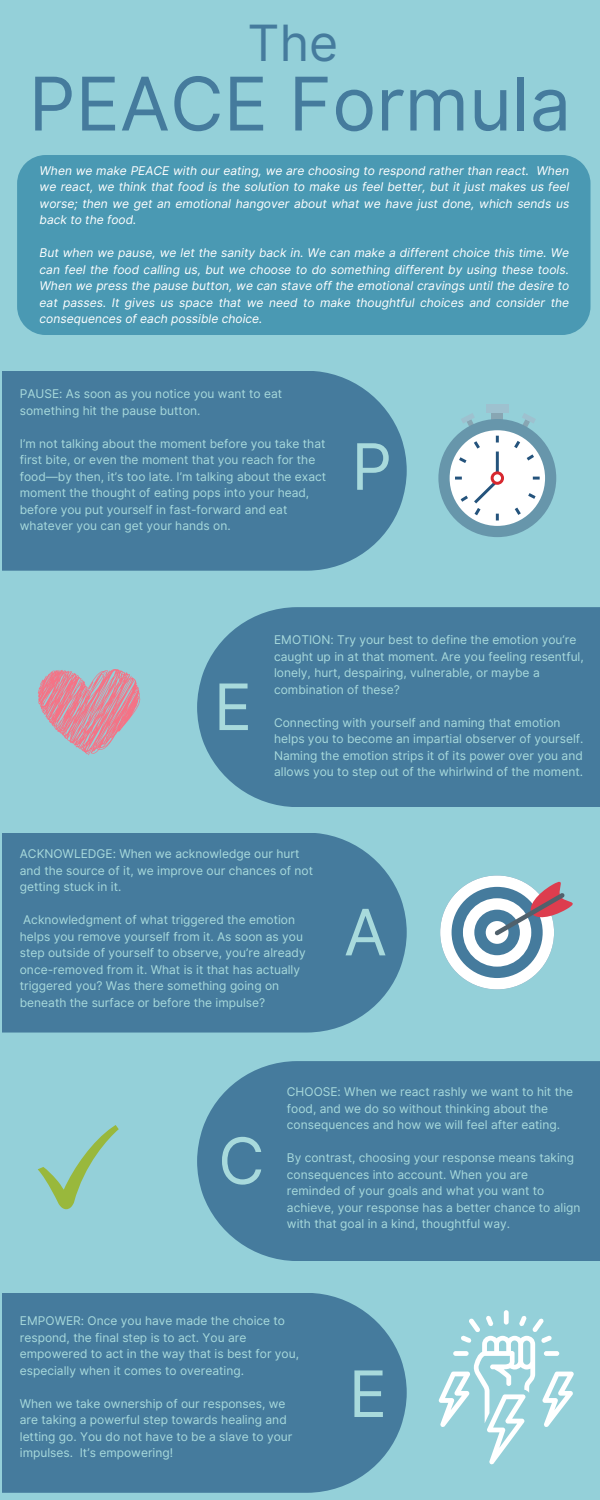
<style>
.page{position:relative;width:600px;height:1500px;background:#94d0d9}
.page>*{position:absolute;margin:0;border:0;box-sizing:border-box;transform-origin:0 0}
.t1{font:74px "Inter";color:#457b9d}
.t2{font:64px "Inter";color:#a8dadc}
.t3{font:50px "Inter";color:#457b9d}
.t4{font:12px/16.5px "Inter";color:#a8dadc}
.t5{font:italic 12px/16.5px "Inter";color:#fff;text-align:justify}
</style>
<div class="page">
<div style="left:2px;top:371px;width:405px;height:200px;background:#457b9d"></div>
<div style="left:197px;top:607px;width:403px;height:200px;background:#457b9d"></div>
<div style="left:2px;top:833px;width:405px;height:200px;background:#457b9d"></div>
<div style="left:197px;top:1061px;width:403px;height:200px;background:#457b9d"></div>
<div style="left:2px;top:1293px;width:405px;height:200px;background:#457b9d"></div>
<svg style="left:522px;top:413px;width:14px;height:14px"></svg>
<svg style="left:461px;top:413px;width:13px;height:13px"></svg>
<div style="left:491px;top:413px;width:12px;height:12px;background:#88a6b3"></div>
<div style="left:438px;top:419px;width:118px;height:118px;background:#6796ab;border-radius:50%"></div>
<div style="left:450px;top:430px;width:95px;height:96px;background:#fff;border-radius:50%"></div>
<svg style="left:496px;top:436px;width:3px;height:7px"></svg>
<svg style="left:533px;top:477px;width:7px;height:3px"></svg>
<svg style="left:514px;top:438px;width:23px;height:23px"></svg>
<svg style="left:514px;top:493px;width:25px;height:25px"></svg>
<svg style="left:456px;top:438px;width:24px;height:25px"></svg>
<hr style="left:496px;top:452px;width:3px;height:21px;background:#24537c">
<svg style="left:455px;top:477px;width:44px;height:43px"></svg>
<div style="left:491px;top:471px;width:13px;height:14px;border:3px solid #d7282f;border-radius:50%"></div>
<div style="left:486px;top:404px;width:22px;height:9px;background:#9ec1cf"></div>
<svg style="left:440px;top:875px;width:133px;height:114px"></svg>
<div style="left:17px;top:155px;width:574px;height:180px;background:#4a99b3"></div>
<svg style="left:38px;top:669px;width:102px;height:86px"></svg>
<svg style="left:38px;top:1125px;width:81px;height:84px"></svg>
<div style="left:504px;top:1310px;width:5px;height:15px;background:#fff;border-radius:2px"></div>
<svg style="left:438px;top:1316px;width:136px;height:149px"></svg>
<h3 class="t3" style="left:248px;top:13px;width:92px">The</h3>
<h1 class="t1" style="left:29px;top:59px;width:544px">PEACE Formula</h1>
<p class="t5" style="left:40px;top:162px;width:531px">When we make PEACE with our eating, we are choosing to respond rather than react. When we react, we think that food is the solution to make us feel better, but it just makes us feel worse; then we get an emotional hangover about what we have just done, which sends us back to the food.</p>
<p class="t5" style="left:40px;top:244px;width:531px">But when we pause, we let the sanity back in. We can make a different choice this time. We can feel the food calling us, but we choose to do something different by using these tools.<br>When we press the pause button, we can stave off the emotional cravings until the desire to eat passes. It gives us space that we need to make thoughtful choices and consider the consequences of each possible choice.</p>
<p class="t4" style="left:20px;top:386px;width:264px">PAUSE: As soon as you notice you want to eat something hit the pause button.</p>
<p class="t4" style="left:20px;top:435px;width:308px">I’m not talking about the moment before you take that first bite, or even the moment that you reach for the food—by then, it’s too late. I’m talking about the exact moment the thought of eating pops into your head, before you put yourself in fast-forward and eat whatever you can get your hands on.</p>
<h2 class="t2" style="left:352px;top:428px;width:42px">P</h2>
<h2 class="t2" style="left:214px;top:669px;width:40px">E</h2>
<p class="t4" style="left:274px;top:631px;width:311px">EMOTION: Try your best to define the emotion you’re caught up in at that moment. Are you feeling resentful, lonely, hurt, despairing, vulnerable, or maybe a combination of these?</p>
<p class="t4" style="left:274px;top:714px;width:311px">Connecting with yourself and naming that emotion helps you to become an impartial observer of yourself.<br>Naming the emotion strips it of its power over you and allows you to step out of the whirlwind of the moment.</p>
<p class="t4" style="left:20px;top:846px;width:295px">ACKNOWLEDGE: When we acknowledge our hurt and the source of it, we improve our chances of not getting stuck in it.</p>
<p class="t4" style="left:20px;top:912px;width:287px">Acknowledgment of what triggered the emotion helps you remove yourself from it. As soon as you step outside of yourself to observe, you’re already once-removed from it. What is it that has actually triggered you? Was there something going on beneath the surface or before the impulse?</p>
<h2 class="t2" style="left:344px;top:894px;width:45px">A</h2>
<h2 class="t2" style="left:218px;top:1123px;width:48px">C</h2>
<p class="t4" style="left:287px;top:1084px;width:288px">CHOOSE: When we react rashly we want to hit the food, and we do so without thinking about the consequences and how we will feel after eating.</p>
<p class="t4" style="left:287px;top:1150px;width:295px">By contrast, choosing your response means taking consequences into account. When you are reminded of your goals and what you want to achieve, your response has a better chance to align with that goal in a kind, thoughtful way.</p>
<p class="t4" style="left:20px;top:1313px;width:281px">EMPOWER: Once you have made the choice to respond, the final step is to act. You are empowered to act in the way that is best for you, especially when it comes to overeating.</p>
<p class="t4" style="left:20px;top:1395px;width:274px">When we take ownership of our responses, we are taking a powerful step towards healing and letting go. You do not have to be a slave to your impulses. It’s empowering!</p>
<h2 class="t2" style="left:349px;top:1355px;width:40px">E</h2>
</div>
